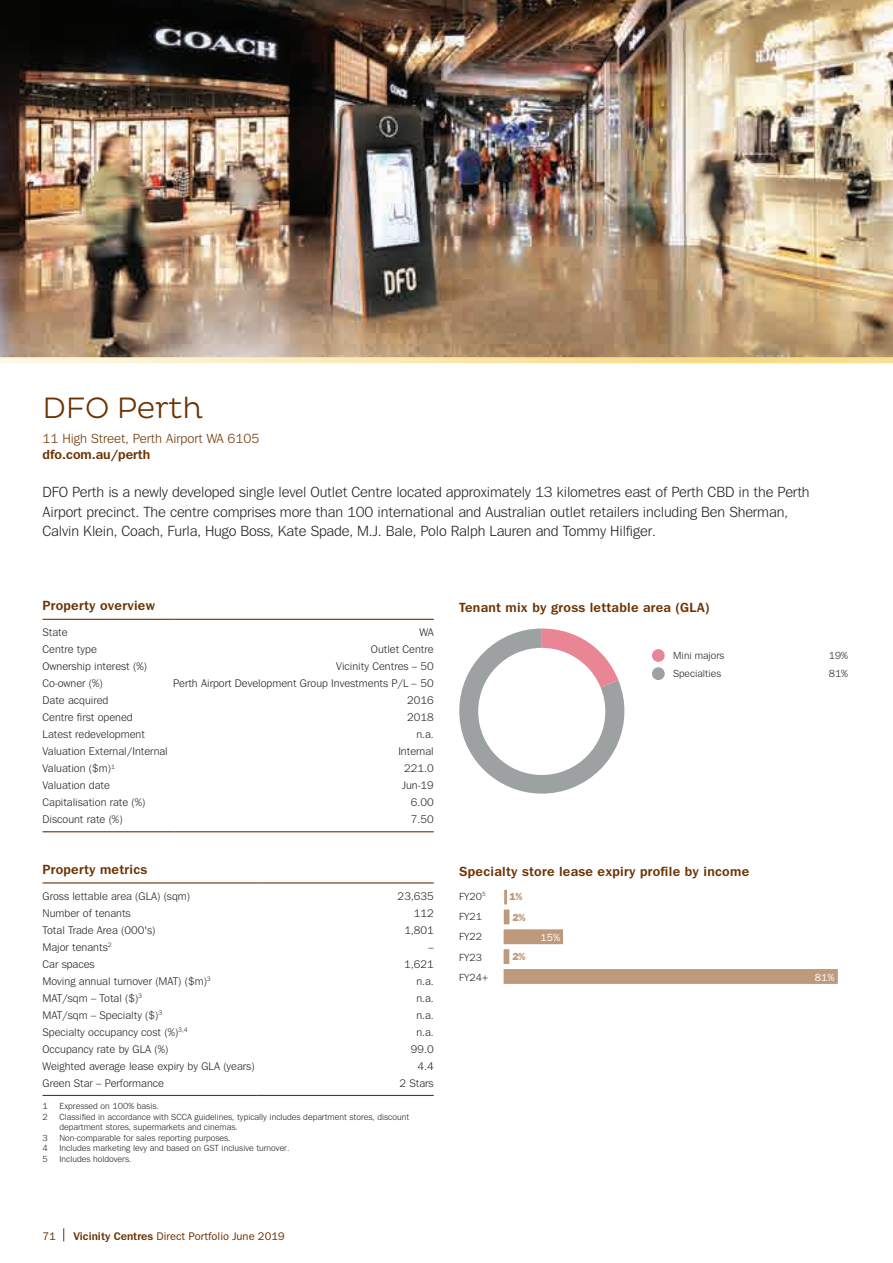
<style>
.page{position:relative;width:893px;height:1263px;background:#fff}
.page>*{position:absolute;margin:0;border:0;box-sizing:border-box;transform-origin:0 0}
.t1{font:300 30px "Pluto";letter-spacing:-.01em;color:#6d3201}
.t2{font:15px/19.5px "Tee Franklin";letter-spacing:-.01em;color:#231f20}
.t3{font:700 13.5px "Tee Franklin";letter-spacing:.02em;color:#6d3201}
.t4{font:13.5px "Tee Franklin";color:#6d3201}
.t5{font:700 13.5px "Tee Franklin";color:#6d3201}
.t6{font:11.25px "Tee Franklin";color:#231f20}
.t7{font:500 11.25px "Tee Franklin";color:#6d3201}
.t8{font:10.5px/20.4px "Tee Franklin";color:#231f20}
.t9{font:800 10.5px "Tee Franklin";color:#bf997b}
.t10{font:500 10.5px "Tee Franklin";color:#fff}
.t11{font:9px/10.5px "Tee Franklin";color:#231f20}
.s1{font-weight:700}
</style>
<div class="page">
<svg style="left:459px;top:628px;width:166px;height:166px"></svg>
<div style="left:478px;top:648px;width:127px;height:127px;background:#fff;border-radius:50%"></div>
<div style="left:652px;top:649px;width:13px;height:13px;background:#ea8596;border-radius:50%"></div>
<div style="left:652px;top:667px;width:13px;height:13px;background:#9ea1a1;border-radius:50%"></div>
<div style="left:502px;top:967px;width:337px;height:18px;background:#bf997b"></div>
<div style="left:501px;top:966px;width:340px;height:21px;border:3px solid #fff"></div>
<div style="left:502px;top:948px;width:9px;height:17px;background:#bf997b"></div>
<div style="left:501px;top:946px;width:11px;height:21px;border:3px solid #fff"></div>
<div style="left:502px;top:928px;width:62px;height:18px;background:#bf997b"></div>
<div style="left:501px;top:926px;width:65px;height:21px;border:3px solid #fff"></div>
<div style="left:502px;top:908px;width:9px;height:18px;background:#bf997b"></div>
<div style="left:501px;top:906px;width:11px;height:21px;border:3px solid #fff"></div>
<div style="left:503px;top:888px;width:6px;height:18px;background:#bf997b"></div>
<div style="left:501px;top:887px;width:9px;height:20px;border:3px solid #fff"></div>
<img style="left:0;top:0;width:893px;height:357px">
<svg style="left:63px;top:1228px;width:1px;height:13px"></svg>
<hr style="left:43px;top:619px;width:131px;height:1px;background:#6d3201">
<hr style="left:174px;top:619px;width:260px;height:1px;background:#6d3201">
<hr style="left:43px;top:831px;width:131px;height:1px;background:#6d3201">
<hr style="left:174px;top:831px;width:260px;height:1px;background:#6d3201">
<hr style="left:43px;top:882px;width:214px;height:1px;background:#6d3201">
<hr style="left:257px;top:882px;width:177px;height:1px;background:#6d3201">
<hr style="left:43px;top:1095px;width:214px;height:1px;background:#6d3201">
<hr style="left:257px;top:1095px;width:177px;height:1px;background:#6d3201">
<svg style="left:0;top:357px;width:893px;height:6px;background:#f8e4ab"></svg>
<h1 class="t1" style="left:43px;top:391px;width:162px">DFO Perth</h1>
<p class="t4" style="left:43px;top:431px;width:219px">11 High Street, Perth Airport WA 6105</p>
<p class="t5" style="left:43px;top:447px;width:109px">dfo.com.au/perth</p>
<p class="t2" style="left:43px;top:483px;width:769px">DFO Perth is a newly developed single level Outlet Centre located approximately 13 kilometres east of Perth CBD in the Perth<br>Airport precinct. The centre comprises more than 100 international and Australian outlet retailers including Ben Sherman,<br>Calvin Klein, Coach, Furla, Hugo Boss, Kate Spade, M.J. Bale, Polo Ralph Lauren and Tommy Hilfiger.</p>
<p class="t3" style="left:43px;top:597px;width:114px">Property overview</p>
<p class="t3" style="left:459px;top:600px;width:252px">Tenant mix by gross lettable area (GLA)</p>
<p class="t6" style="left:43px;top:626px;width:27px">State</p>
<p class="t6" style="left:420px;top:626px;width:16px">WA</p>
<p class="t6" style="left:43px;top:643px;width:56px">Centre type</p>
<p class="t6" style="left:371px;top:643px;width:64px">Outlet Centre</p>
<p class="t6" style="left:43px;top:660px;width:106px">Ownership interest (%)</p>
<p class="t6" style="left:336px;top:660px;width:99px">Vicinity Centres – 50</p>
<p class="t6" style="left:43px;top:677px;width:62px">Co-owner (%)</p>
<p class="t6" style="left:173px;top:677px;width:262px">Perth Airport Development Group Investments P/L – 50</p>
<p class="t6" style="left:43px;top:694px;width:67px">Date acquired</p>
<p class="t6" style="left:407px;top:694px;width:28px">2016</p>
<p class="t6" style="left:43px;top:711px;width:92px">Centre first opened</p>
<p class="t6" style="left:407px;top:711px;width:28px">2018</p>
<p class="t6" style="left:43px;top:728px;width:104px">Latest redevelopment</p>
<p class="t6" style="left:416px;top:728px;width:19px">n.a.</p>
<p class="t6" style="left:43px;top:745px;width:127px">Valuation External/Internal</p>
<p class="t6" style="left:398px;top:745px;width:37px">Internal</p>
<p class="t6" style="left:43px;top:762px;width:74px">Valuation ($m)<sup>1</sup></p>
<p class="t6" style="left:404px;top:762px;width:31px">221.0</p>
<p class="t6" style="left:43px;top:779px;width:69px">Valuation date</p>
<p class="t6" style="left:402px;top:779px;width:33px">Jun-19</p>
<p class="t6" style="left:43px;top:796px;width:105px">Capitalisation rate (%)</p>
<p class="t6" style="left:411px;top:796px;width:24px">6.00</p>
<p class="t6" style="left:43px;top:813px;width:82px">Discount rate (%)</p>
<p class="t6" style="left:411px;top:813px;width:24px">7.50</p>
<p class="t3" style="left:43px;top:861px;width:106px">Property metrics</p>
<p class="t6" style="left:43px;top:889px;width:149px">Gross lettable area (GLA) (sqm)</p>
<p class="t6" style="left:398px;top:889px;width:38px">23,635</p>
<p class="t6" style="left:43px;top:906px;width:90px">Number of tenants</p>
<p class="t6" style="left:414px;top:906px;width:22px">112</p>
<p class="t6" style="left:43px;top:923px;width:114px">Total Trade Area (000's)</p>
<p class="t6" style="left:404px;top:923px;width:31px">1,801</p>
<p class="t6" style="left:43px;top:940px;width:71px">Major tenants<sup>2</sup></p>
<p class="t6" style="left:428px;top:940px;width:7px">–</p>
<p class="t6" style="left:43px;top:957px;width:54px">Car spaces</p>
<p class="t6" style="left:404px;top:957px;width:31px">1,621</p>
<p class="t6" style="left:43px;top:974px;width:170px">Moving annual turnover (MAT) ($m)<sup>3</sup></p>
<p class="t6" style="left:416px;top:974px;width:19px">n.a.</p>
<p class="t6" style="left:43px;top:991px;width:101px">MAT/sqm – Total ($)<sup>3</sup></p>
<p class="t6" style="left:416px;top:991px;width:19px">n.a.</p>
<p class="t6" style="left:43px;top:1008px;width:121px">MAT/sqm – Specialty ($)<sup>3</sup></p>
<p class="t6" style="left:416px;top:1008px;width:19px">n.a.</p>
<p class="t6" style="left:43px;top:1025px;width:147px">Specialty occupancy cost (%)<sup>3,4</sup></p>
<p class="t6" style="left:416px;top:1025px;width:19px">n.a.</p>
<p class="t6" style="left:43px;top:1043px;width:127px">Occupancy rate by GLA (%)</p>
<p class="t6" style="left:411px;top:1043px;width:24px">99.0</p>
<p class="t6" style="left:43px;top:1060px;width:214px">Weighted average lease expiry by GLA (years)</p>
<p class="t6" style="left:417px;top:1060px;width:18px">4.4</p>
<p class="t6" style="left:43px;top:1077px;width:123px">Green Star – Performance</p>
<p class="t6" style="left:400px;top:1077px;width:36px">2 Stars</p>
<p class="t11" style="left:43px;top:1101px;width:7px">1</p>
<p class="t11" style="left:60px;top:1101px;width:101px">Expressed on 100% basis.</p>
<p class="t11" style="left:43px;top:1111px;width:7px">2</p>
<p class="t11" style="left:60px;top:1111px;width:351px">Classified in accordance with SCCA guidelines, typically includes department stores, discount department stores, supermarkets and cinemas.</p>
<p class="t11" style="left:43px;top:1132px;width:7px">3</p>
<p class="t11" style="left:60px;top:1132px;width:172px">Non-comparable for sales reporting purposes.</p>
<p class="t11" style="left:43px;top:1143px;width:7px">4</p>
<p class="t11" style="left:60px;top:1143px;width:231px">Includes marketing levy and based on GST inclusive turnover.</p>
<p class="t11" style="left:43px;top:1153px;width:7px">5</p>
<p class="t11" style="left:60px;top:1153px;width:73px">Includes holdovers.</p>
<p class="t8" style="left:673px;top:645px;width:53px">Mini majors</p>
<p class="t8" style="left:829px;top:645px;width:21px">19%</p>
<p class="t8" style="left:673px;top:663px;width:49px">Specialties</p>
<p class="t8" style="left:829px;top:663px;width:21px">81%</p>
<p class="t3" style="left:459px;top:863px;width:291px">Specialty store lease expiry profile by income</p>
<p class="t8" style="left:459px;top:886px;width:31px">FY20<sup>5<br></sup>FY21<br>FY22<br>FY23<br>FY24+</p>
<p class="t9" style="left:509px;top:890px;width:15px">1%</p>
<p class="t9" style="left:512px;top:911px;width:15px">2%</p>
<p class="t9" style="left:512px;top:950px;width:15px">2%</p>
<p class="t10" style="left:541px;top:931px;width:21px">15%</p>
<p class="t10" style="left:815px;top:971px;width:21px">81%</p>
<p class="t7" style="left:43px;top:1230px;width:15px">71</p>
<p class="t7" style="left:73px;top:1230px;width:213px"><span class="s1">Vicinity Centres</span> Direct Portfolio June 2019</p>
</div>
